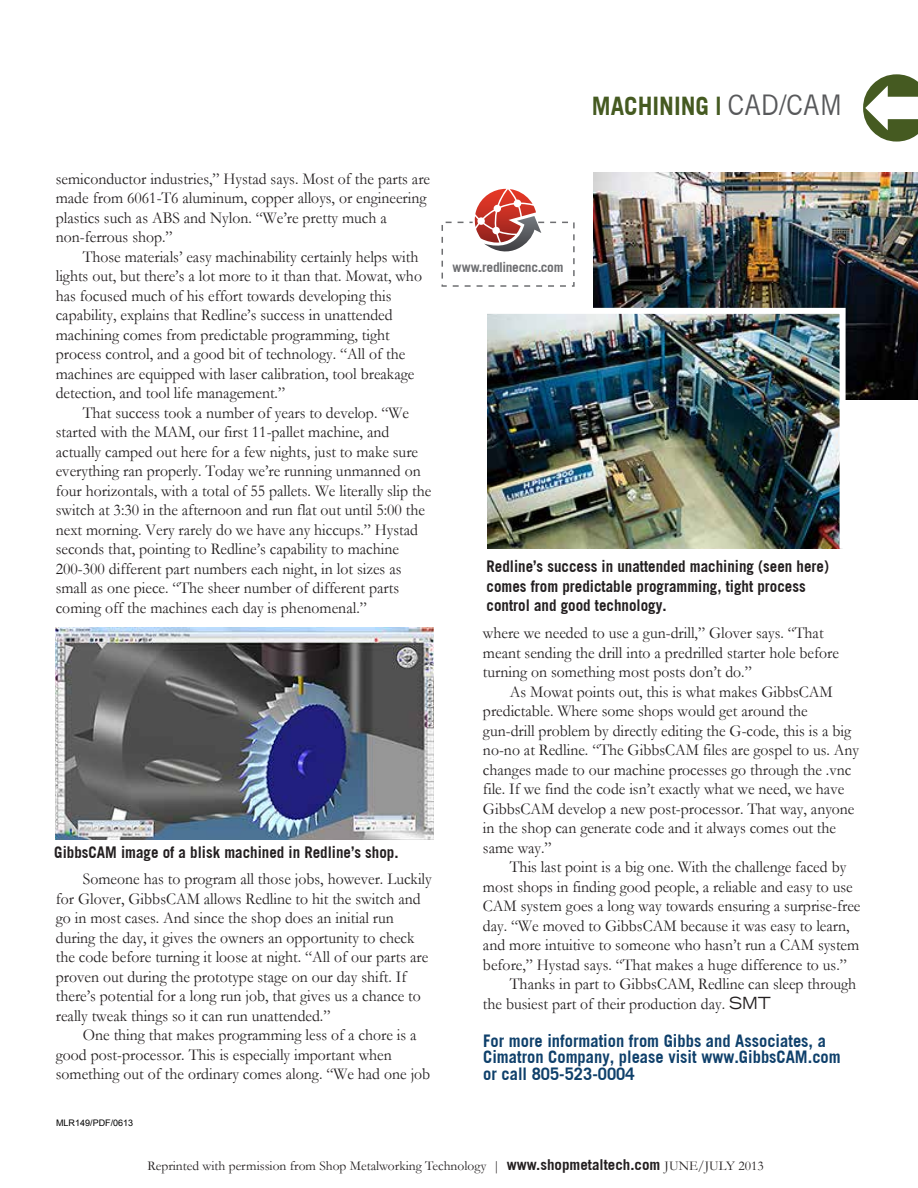
<style>
.page{position:relative;width:918px;height:1188px;background:#fff}
.page>*{position:absolute;margin:0;border:0;box-sizing:border-box;transform-origin:0 0}
.t1{font:700 25.5px "Trade Gothic";color:#455a21;scale:.95 1}
.t2{font:700 17.4px/16.5px "Trade Gothic";color:#0f406b;scale:.95 1}
.t3{font:16.65px/19.5px "Garamond";color:#231f20;scale:.95 1}
.t4{font:700 16.2px/19.5px "Trade Gothic";color:#231f20;scale:.93 1}
.t5{font:13.5px "Garamond";color:#231f20}
.t6{font:700 13.5px "Trade Gothic";letter-spacing:-.02em;color:#6d6e71}
.t7{font:9px "Arial";color:#000}
.s1{font-weight:400;font-size:28.5px;color:#58595b}
.s2{font-family:"Trade Gothic LH";font-stretch:expanded}
.s3{font-family:"Trade Gothic";font-weight:700;font-size:15px}
</style>
<div class="page">
<img style="left:593px;top:173px;width:325px;height:227px">
<svg style="left:441px;top:189px;width:134px;height:98px"></svg>
<img style="left:487px;top:305px;width:362px;height:244px">
<img style="left:55px;top:627px;width:379px;height:213px">
<h1 class="t1" style="left:592px;top:90px;width:265px">MACHINING | <span class="s1">CAD/CAM</span></h1>
<p class="t3" style="left:56px;top:168px;width:396px">semiconductor industries,” Hystad says. Most of the parts are made from 6061-T6 aluminum, copper alloys, or engineering plastics such as ABS and Nylon. “We’re pretty much a non-ferrous shop.”</p>
<p class="t3" style="left:56px;top:246px;width:387px;text-indent:27px">Those materials’ easy machinability certainly helps with lights out, but there’s a lot more to it than that. Mowat, who has focused much of his effort towards developing this capability, explains that Redline’s success in unattended machining comes from predictable programming, tight process control, and a good bit of technology. “All of the machines are equipped with laser calibration, tool breakage detection, and tool life management.”</p>
<p class="t3" style="left:56px;top:402px;width:397px;text-indent:27px">That success took a number of years to develop. “We started with the MAM, our first 11-pallet machine, and actually camped out here for a few nights, just to make sure everything ran properly. Today we’re running unmanned on four horizontals, with a total of 55 pallets. We literally slip the switch at 3:30 in the afternoon and run flat out until 5:00 the next morning. Very rarely do we have any hiccups.” Hystad seconds that, pointing to Redline’s capability to machine 200-300 different part numbers each night, in lot sizes as small as one piece. “The sheer number of different parts coming off the machines each day is phenomenal.”</p>
<p class="t4" style="left:54px;top:842px;width:372px">GibbsCAM image of a blisk machined in Redline’s shop.</p>
<p class="t3" style="left:56px;top:869px;width:397px;text-indent:27px">Someone has to program all those jobs, however. Luckily for Glover, GibbsCAM allows Redline to hit the switch and go in most cases. And since the shop does an initial run during the day, it gives the owners an opportunity to check the code before turning it loose at night. “All of our parts are proven out during the prototype stage on our day shift. If there’s potential for a long run job, that gives us a chance to really tweak things so it can run unattended.”</p>
<p class="t3" style="left:56px;top:1025px;width:396px;text-indent:27px">One thing that makes programming less of a chore is a good post-processor. This is especially important when something out of the ordinary comes along. “We had one job</p>
<p class="t7" style="left:56px;top:1117px;width:79px">MLR149/PDF/0613</p>
<p class="t6" style="left:453px;top:259px;width:112px">www.redlinecnc.com</p>
<p class="t4" style="left:487px;top:557px;width:370px">Redline’s success in unattended machining (seen here) comes from predictable programming, tight process control and good technology.</p>
<p class="t3" style="left:483px;top:623px;width:376px">where we needed to use a gun-drill,” Glover says. “That meant sending the drill into a predrilled starter hole before turning on something most posts don’t do.”</p>
<p class="t3" style="left:483px;top:682px;width:398px;text-indent:27px">As Mowat points out, this is what makes GibbsCAM predictable. Where some shops would get around the gun-drill problem by directly editing the G-code, this is a big no-no at Redline. “The GibbsCAM files are gospel to us. Any changes made to our machine processes go through the .vnc file. If we find the code isn’t exactly what we need, we have GibbsCAM develop a new post-processor. That way, anyone in the shop can generate code and it always comes out the same way.”</p>
<p class="t3" style="left:510px;top:857px;width:356px">This last point is a big one. With the challenge faced by</p>
<p class="t3" style="left:483px;top:876px;width:391px">most shops in finding good people, a reliable and easy to use</p>
<p class="t3" style="left:483px;top:896px;width:399px">CAM system goes a long way towards ensuring a surprise-free</p>
<p class="t3" style="left:483px;top:915px;width:387px">day. “We moved to GibbsCAM because it was easy to learn,</p>
<p class="t3" style="left:483px;top:935px;width:398px">and more intuitive to someone who hasn’t run a CAM system</p>
<p class="t3" style="left:483px;top:954px;width:385px">before,” Hystad says. “That makes a huge difference to us.”</p>
<p class="t3" style="left:510px;top:974px;width:366px">Thanks in part to GibbsCAM, Redline can sleep through</p>
<p class="t3" style="left:483px;top:993px;width:305px">the busiest part of their production day. <span class="s2">SMT</span></p>
<p class="t2" style="left:483px;top:1032px;width:378px">For more information from Gibbs and Associates, a<br>Cimatron Company, please visit www.GibbsCAM.com or call 805-523-0004</p>
<p class="t5" style="left:148px;top:1157px;width:618px">Reprinted with permission from Shop Metalworking Technology | <span class="s3">www.shopmetaltech.com</span> JUNE/JULY 2013</p>
</div>
